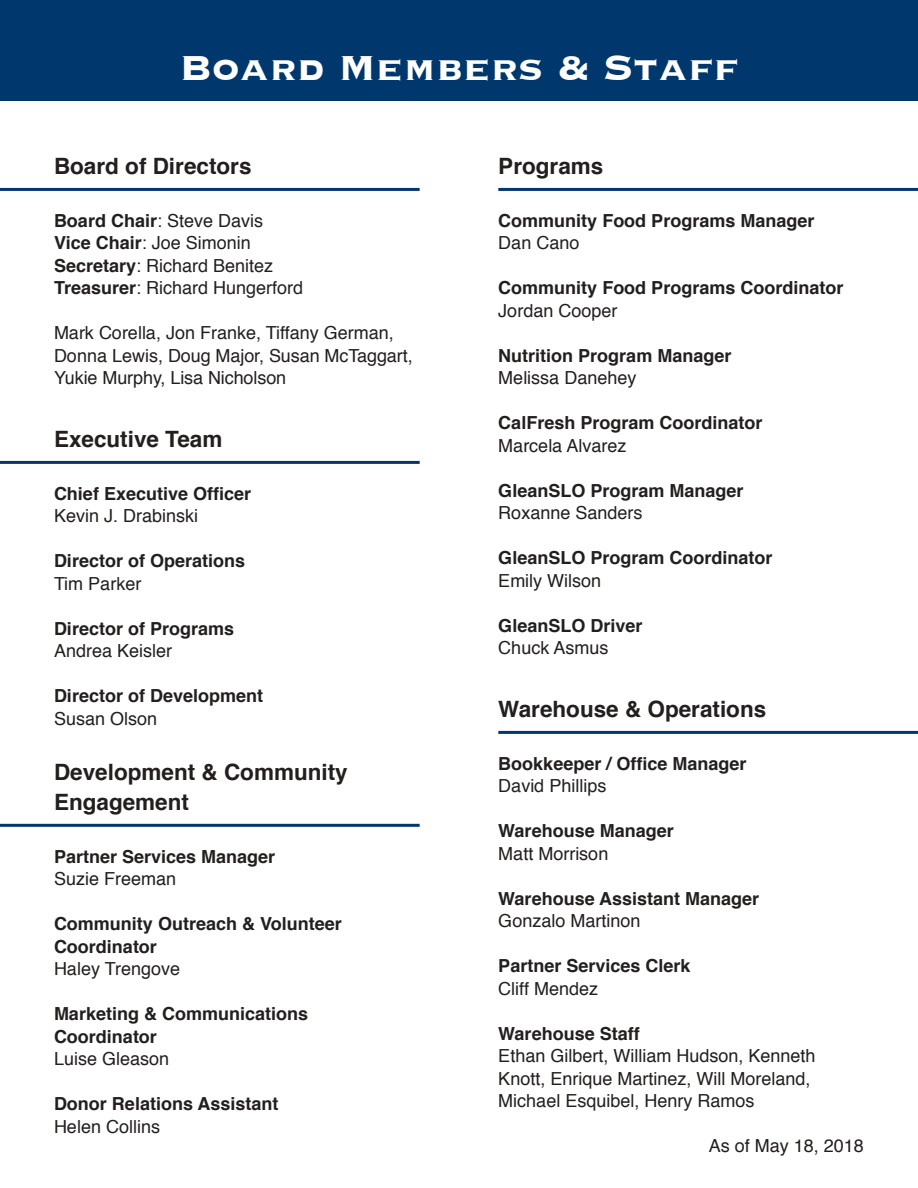
<style>
.page{position:relative;width:918px;height:1188px;background:#fff}
.page>*{position:absolute;margin:0;border:0;box-sizing:border-box;transform-origin:0 0}
.t1{font:700 45px "Copperplate";color:#fff}
.t2{font:700 22.5px/30px "Helvetica";color:#241f1f}
.t3{font:18px/22.5px "Helvetica";color:#241f1f}
.t4{font:700 18px/22.5px "Helvetica";color:#241f1f}
.s1{font-weight:700}
</style>
<div class="page">
<div style="left:0;top:0;width:918px;height:100px;background:#00386d"></div>
<hr style="left:0;top:188px;width:420px;height:3px;background:#00386d">
<hr style="left:0;top:461px;width:420px;height:3px;background:#00386d">
<hr style="left:0;top:824px;width:420px;height:3px;background:#00386d">
<hr style="left:498px;top:188px;width:420px;height:3px;background:#00386d">
<hr style="left:498px;top:731px;width:420px;height:3px;background:#00386d">
<h1 class="t1" style="left:180px;top:38px;width:560px">Board Members &amp; Staff</h1>
<p class="t2" style="left:54px;top:152px;width:199px">Board of Directors</p>
<p class="t3" style="left:54px;top:210px;width:251px"><span class="s1">Board Chair</span>: Steve Davis<br><span class="s1">Vice Chair</span>: Joe Simonin<br><span class="s1">Secretary</span>: Richard Benitez<br><span class="s1">Treasurer</span>: Richard Hungerford</p>
<p class="t3" style="left:54px;top:322px;width:360px">Mark Corella, Jon Franke, Tiffany German,<br>Donna Lewis, Doug Major, Susan McTaggart,<br>Yukie Murphy, Lisa Nicholson</p>
<p class="t2" style="left:54px;top:425px;width:170px">Executive Team</p>
<p class="t4" style="left:54px;top:482px;width:199px">Chief Executive Officer</p>
<p class="t3" style="left:54px;top:505px;width:146px">Kevin J. Drabinski</p>
<p class="t4" style="left:54px;top:550px;width:193px">Director of Operations</p>
<p class="t3" style="left:54px;top:573px;width:89px">Tim Parker</p>
<p class="t4" style="left:54px;top:617px;width:182px">Director of Programs</p>
<p class="t3" style="left:54px;top:640px;width:120px">Andrea Keisler</p>
<p class="t4" style="left:54px;top:685px;width:211px">Director of Development</p>
<p class="t3" style="left:54px;top:708px;width:105px">Susan Olson</p>
<p class="t2" style="left:54px;top:758px;width:295px">Development &amp; Community<br>Engagement</p>
<p class="t4" style="left:54px;top:845px;width:223px">Partner Services Manager</p>
<p class="t3" style="left:54px;top:868px;width:124px">Suzie Freeman</p>
<p class="t4" style="left:54px;top:913px;width:289px">Community Outreach &amp; Volunteer<br>Coordinator</p>
<p class="t3" style="left:54px;top:958px;width:128px">Haley Trengove</p>
<p class="t4" style="left:54px;top:1003px;width:256px">Marketing &amp; Communications<br>Coordinator</p>
<p class="t3" style="left:54px;top:1048px;width:117px">Luise Gleason</p>
<p class="t4" style="left:54px;top:1093px;width:226px">Donor Relations Assistant</p>
<p class="t3" style="left:54px;top:1116px;width:108px">Helen Collins</p>
<p class="t2" style="left:498px;top:152px;width:107px">Programs</p>
<p class="t4" style="left:498px;top:209px;width:318px">Community Food Programs Manager</p>
<p class="t3" style="left:498px;top:232px;width:83px">Dan Cano</p>
<p class="t4" style="left:498px;top:277px;width:347px">Community Food Programs Coordinator</p>
<p class="t3" style="left:498px;top:300px;width:121px">Jordan Cooper</p>
<p class="t4" style="left:498px;top:344px;width:235px">Nutrition Program Manager</p>
<p class="t3" style="left:498px;top:367px;width:140px">Melissa Danehey</p>
<p class="t4" style="left:498px;top:412px;width:266px">CalFresh Program Coordinator</p>
<p class="t3" style="left:498px;top:435px;width:130px">Marcela Alvarez</p>
<p class="t4" style="left:498px;top:479px;width:247px">GleanSLO Program Manager</p>
<p class="t3" style="left:498px;top:502px;width:146px">Roxanne Sanders</p>
<p class="t4" style="left:498px;top:547px;width:276px">GleanSLO Program Coordinator</p>
<p class="t3" style="left:498px;top:570px;width:104px">Emily Wilson</p>
<p class="t4" style="left:498px;top:614px;width:146px">GleanSLO Driver</p>
<p class="t3" style="left:498px;top:637px;width:112px">Chuck Asmus</p>
<p class="t2" style="left:498px;top:695px;width:269px">Warehouse &amp; Operations</p>
<p class="t4" style="left:498px;top:752px;width:250px">Bookkeeper / Office Manager</p>
<p class="t3" style="left:498px;top:775px;width:110px">David Phillips</p>
<p class="t4" style="left:498px;top:820px;width:177px">Warehouse Manager</p>
<p class="t3" style="left:498px;top:843px;width:112px">Matt Morrison</p>
<p class="t4" style="left:498px;top:887px;width:262px">Warehouse Assistant Manager</p>
<p class="t3" style="left:498px;top:910px;width:144px">Gonzalo Martinon</p>
<p class="t4" style="left:498px;top:955px;width:194px">Partner Services Clerk</p>
<p class="t3" style="left:498px;top:978px;width:101px">Cliff Mendez</p>
<p class="t4" style="left:498px;top:1022px;width:143px">Warehouse Staff</p>
<p class="t3" style="left:498px;top:1045px;width:319px">Ethan Gilbert, William Hudson, Kenneth<br>Knott, Enrique Martinez, Will Moreland,<br>Michael Esquibel, Henry Ramos</p>
<p class="t3" style="left:709px;top:1135px;width:157px">As of May 18, 2018</p>
</div>
